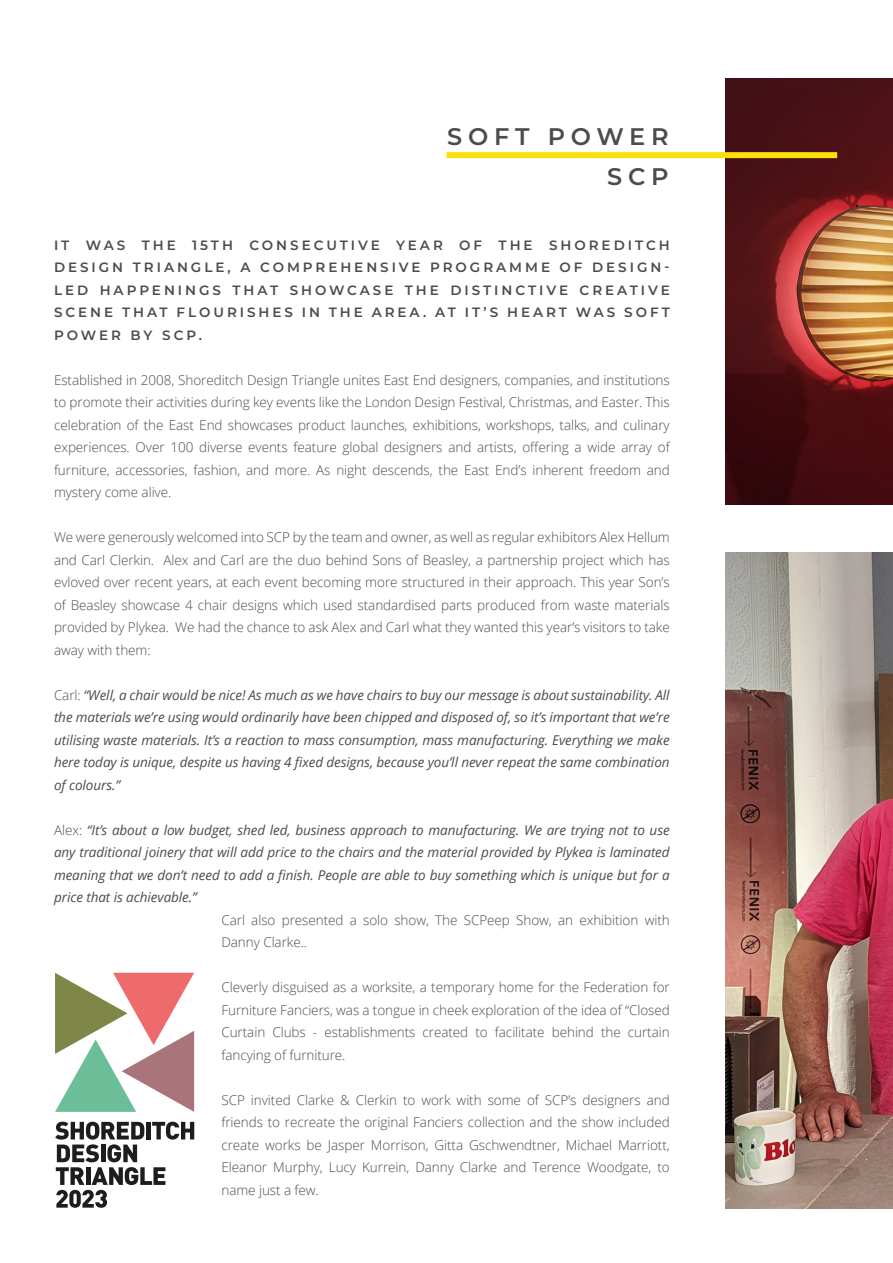
<style>
.page{position:relative;width:893px;height:1263px;background:#fff}
.page>*{position:absolute;margin:0;border:0;box-sizing:border-box;transform-origin:0 0}
.t1{font:600 24px "Montserrat";letter-spacing:.24em;color:#4b4c4d}
.t2{font:300 13.5px/22.5px "Open Sans";letter-spacing:-.005em;color:#4b4c4d;text-align:justify}
.t3{font:italic 13.5px/22.5px "Open Sans";letter-spacing:-.005em;color:#4b4c4d;text-align:justify}
.t4{font:600 13.5px/22.5px "Montserrat";letter-spacing:.22em;color:#4b4c4d;text-align:justify}
.s1{font-weight:300;font-style:normal}
</style>
<div class="page">
<img style="left:725px;top:79px;width:168px;height:426px">
<div style="left:446px;top:152px;width:391px;height:6px;background:#fae10b"></div>
<img style="left:725px;top:552px;width:168px;height:657px">
<svg style="left:55px;top:973px;width:139px;height:139px"></svg>
<svg style="left:55px;top:1122px;width:139px;height:86px"></svg>
<p class="t1" style="left:447px;top:119px;width:223px">SOFT POWER</p>
<p class="t1" style="left:607px;top:160px;width:63px">SCP</p>
<p class="t4" style="left:54px;top:233px;width:617px">IT WAS THE 15TH CONSECUTIVE YEAR OF THE SHOREDITCH DESIGN TRIANGLE, A COMPREHENSIVE PROGRAMME OF DESIGN-LED HAPPENINGS THAT SHOWCASE THE DISTINCTIVE CREATIVE SCENE THAT FLOURISHES IN THE AREA. AT IT’S HEART WAS SOFT POWER BY SCP.</p>
<p class="t2" style="left:54px;top:368px;width:617px">Established in 2008, Shoreditch Design Triangle unites East End designers, companies, and institutions to promote their activities during key events like the London Design Festival, Christmas, and Easter. This celebration of the East End showcases product launches, exhibitions, workshops, talks, and culinary experiences. Over 100 diverse events feature global designers and artists, offering a wide array of furniture, accessories, fashion, and more. As night descends, the East End’s inherent freedom and mystery come alive.</p>
<p class="t2" style="left:54px;top:526px;width:617px">We were generously welcomed into SCP by the team and owner, as well as regular exhibitors Alex Hellum and Carl Clerkin. Alex and Carl are the duo behind Sons of Beasley, a partnership project which has evloved over recent years, at each event becoming more structured in their approach. This year Son’s of Beasley showcase 4 chair designs which used standardised parts produced from waste materials provided by Plykea. We had the chance to ask Alex and Carl what they wanted this year’s visitors to take away with them:</p>
<p class="t3" style="left:54px;top:683px;width:617px"><span class="s1">Carl:</span> “Well, a chair would be nice! As much as we have chairs to buy our message is about sustainability. All the materials we’re using would ordinarily have been chipped and disposed of, so it’s important that we’re utilising waste materials. It’s a reaction to mass consumption, mass manufacturing. Everything we make here today is unique, despite us having 4 fixed designs, because you’ll never repeat the same combination of colours.”</p>
<p class="t3" style="left:54px;top:818px;width:617px"><span class="s1">Alex:</span> “It’s about a low budget, shed led, business approach to manufacturing. We are trying not to use any traditional joinery that will add price to the chairs and the material provided by Plykea is laminated meaning that we don’t need to add a finish. People are able to buy something which is unique but for a price that is achievable.”</p>
<p class="t2" style="left:221px;top:908px;width:450px">Carl also presented a solo show, The SCPeep Show, an exhibition with<br>Danny Clarke..</p>
<p class="t2" style="left:221px;top:975px;width:450px">Cleverly disguised as a worksite, a temporary home for the Federation for Furniture Fanciers, was a tongue in cheek exploration of the idea of “Closed Curtain Clubs - establishments created to facilitate behind the curtain fancying of furniture.</p>
<p class="t2" style="left:221px;top:1088px;width:450px">SCP invited Clarke &amp; Clerkin to work with some of SCP’s designers and friends to recreate the original Fanciers collection and the show included create works be Jasper Morrison, Gitta Gschwendtner, Michael Marriott, Eleanor Murphy, Lucy Kurrein, Danny Clarke and Terence Woodgate, to name just a few.</p>
</div>
